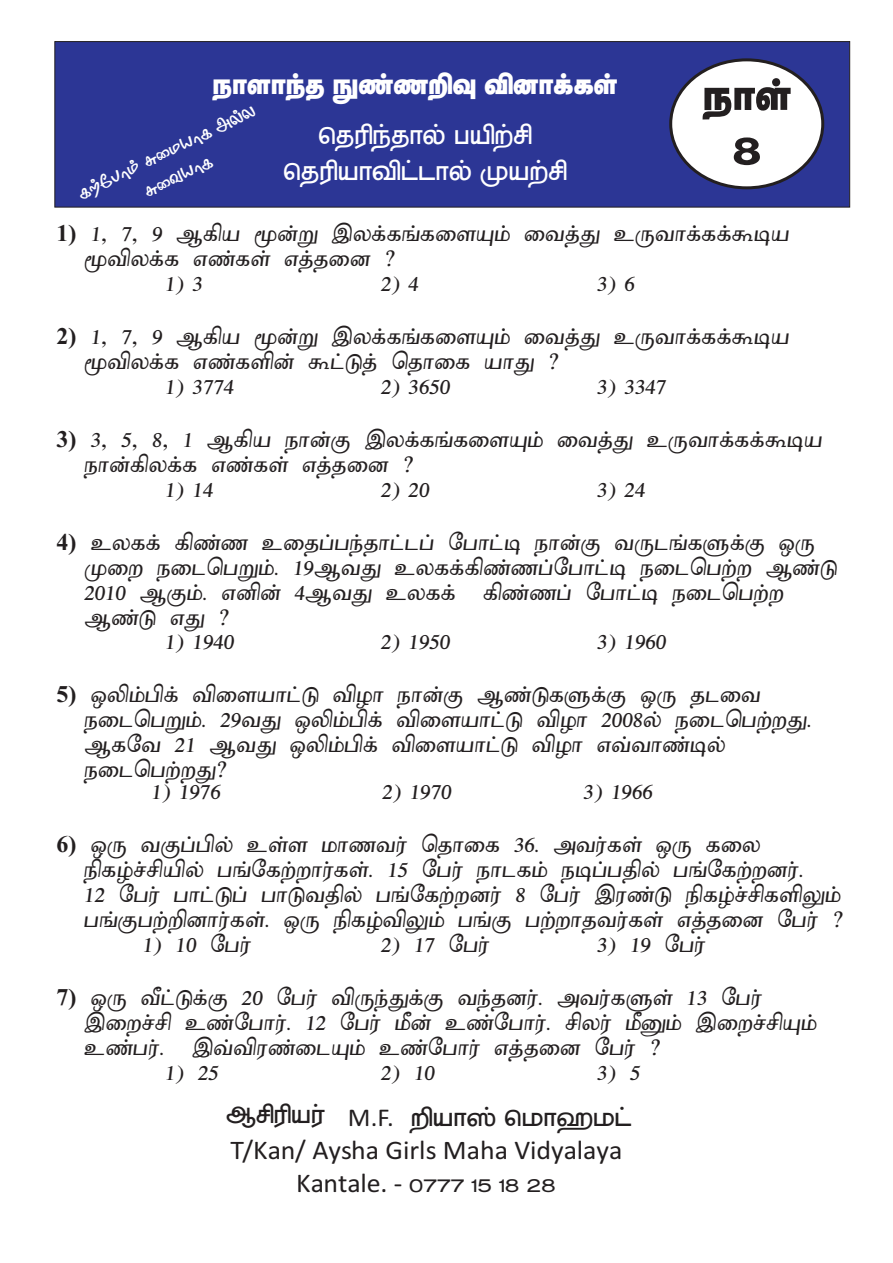
<style>
.page{position:relative;width:893px;height:1263px;background:#fff}
.page>*{position:absolute;margin:0;border:0;box-sizing:border-box;transform-origin:0 0}
.t1{font:54.6px/54.6px "NC Kavithajiny";color:#231f20;text-align:center}
.t2{font:36px/36px "NC Mani";color:#fff;text-align:center}
.t3{font:36px "NC Kavithajiny";color:#fff}
.t4{font:34.35px "NC Mani";color:#231f20}
.t5{font:27px "Calibri";color:#231f20}
.t6{font:27px "NC Gana";color:#fff}
.t7{font:27px "NC Mani";color:#231f20}
.t8{font:24px/24.9px "NG Ganapathi";color:#231f20}
.t9{font:700 24px "Times New Roman";color:#231f20}
.s1{font-family:"Times New Roman";font-weight:700}
.s2{font-family:"Calibri";font-size:25.65px}
.s3{font-family:"Calibri"}
</style>
<div class="page">
<div style="left:55px;top:41px;width:795px;height:166px;background:#2c3695"></div>
<div style="left:669px;top:58px;width:155px;height:131px;background:#fff;border:3px solid #231f20;border-radius:50%"></div>
<svg style="left:232px;top:109px;width:6px;height:6px"></svg>
<h2 class="t3" style="left:212px;top:67px;width:406px">ehshe;j Ez;zwpT tpdhf;fs;</h2>
<h2 class="t2" style="left:284px;top:118px;width:285px">njupe;jhy; gapw;rp njupahtpl;lhy; Kaw;rp</h2>
<p class="t6" style="left:72px;top:181px;width:196px;rotate:-26deg">f;gh; ia myy</p>
<p class="t6" style="left:83px;top:176px;width:136px;rotate:-26deg">wN kR k hf</p>
<p class="t6" style="left:139px;top:179px;width:75px;rotate:-26deg">Ritahf</p>
<h1 class="t1" style="left:703px;top:69px;width:90px">ehs;<br>8</h1>
<p class="t8" style="left:84px;top:223px;width:707px;text-indent:-27px"><span class="s1">1)</span> 1&gt; 7&gt; 9 Mfpa %d;W ,yf;fq;fisAk; itj;J cUthf;ff;$ba %tpyf;f vz;fs; vj;jid ?</p>
<p class="t8" style="left:164px;top:273px;width:39px">1) 3</p>
<p class="t8" style="left:380px;top:273px;width:39px">2) 4</p>
<p class="t8" style="left:596px;top:273px;width:39px">3) 6</p>
<p class="t8" style="left:84px;top:325px;width:707px;text-indent:-27px"><span class="s1">2)</span> 1&gt; 7&gt; 9 Mfpa %d;W ,yf;fq;fisAk; itj;J cUthf;ff;$ba %tpyf;f vz;fspd; $l;Lj; njhif ahJ ?</p>
<p class="t8" style="left:164px;top:375px;width:71px">1) 3774</p>
<p class="t8" style="left:380px;top:375px;width:71px">2) 3650</p>
<p class="t8" style="left:596px;top:375px;width:71px">3) 3347</p>
<p class="t8" style="left:84px;top:428px;width:740px;text-indent:-27px"><span class="s1">3)</span> 3&gt; 5&gt; 8&gt; 1 Mfpa ehd;F ,yf;fq;fisAk; itj;J cUthf;ff;$ba ehd;fpyf;f vz;fs; vj;jid ?</p>
<p class="t8" style="left:164px;top:478px;width:50px">1) 14</p>
<p class="t8" style="left:380px;top:478px;width:50px">2) 20</p>
<p class="t8" style="left:596px;top:478px;width:50px">3) 24</p>
<p class="t8" style="left:84px;top:531px;width:755px;text-indent:-27px"><span class="s1">4)</span> cyff; fpz;z cijg;ge;jhl;lg; Nghl;b ehd;F tUlq;fSf;F xU Kiw eilngWk;. 19MtJ cyff;fpz;zg;Nghl;b eilngw;w Mz;L 2010 MFk;. vdpd; 4MtJ cyff; fpz;zg; Nghl;b eilngw;w Mz;L vJ ?</p>
<p class="t8" style="left:164px;top:631px;width:71px">1) 1940</p>
<p class="t8" style="left:380px;top:631px;width:71px">2) 1950</p>
<p class="t8" style="left:596px;top:631px;width:71px">3) 1960</p>
<p class="t9" style="left:56px;top:686px;width:21px">5)</p>
<p class="t8" style="left:84px;top:684px;width:729px">xypk;gpf; tpisahl;L tpoh ehd;F Mz;LfSf;F xU jlit eilngWk;. 29tJ xypk;gpf; tpisahl;L tpoh 2008y; eilngw;wJ.<br>MfNt 21 MtJ xypk;gpf; tpisahl;L tpoh vt;thz;by; eilngw;wJ?</p>
<p class="t8" style="left:151px;top:781px;width:71px">1) 1976</p>
<p class="t8" style="left:382px;top:781px;width:71px">2) 1970</p>
<p class="t8" style="left:583px;top:781px;width:71px">3) 1966</p>
<p class="t8" style="left:84px;top:834px;width:759px">xU tFg;gpy; cs;s khztu; njhif 36. mtu;fs; xU fiy epfo;r;rpapy; gq;Nfw;whu;fs;. 15 Ngu; ehlfk; ebg;gjpy; gq;Nfw;wdu;.<br>12 Ngu; ghl;Lg; ghLtjpy; gq;Nfw;wdu; 8 Ngu; ,uz;L epfo;r;rpfspYk; gq;Fgw;wpdhu;fs;. xU epfo;tpYk; gq;F gw;whjtu;fs; vj;jid Ngu; ?</p>
<p class="t8" style="left:142px;top:933px;width:110px">1) 10 Ngu;</p>
<p class="t8" style="left:380px;top:933px;width:110px">2) 17 Ngu;</p>
<p class="t8" style="left:596px;top:933px;width:110px">3) 19 Ngu;</p>
<p class="t8" style="left:84px;top:986px;width:734px">xU tPl;Lf;F 20 Ngu; tpUe;Jf;F te;jdu;. mtu;fSs; 13 Ngu; ,iwr;rp cz;Nghu;. 12 Ngu; kPd; cz;Nghu;. rpyu; kPDk; ,iwr;rpAk; cz;gu;. ,t;tpuz;ilAk; cz;Nghu; vj;jid Ngu; ?</p>
<p class="t8" style="left:164px;top:1061px;width:55px">1) 25</p>
<p class="t8" style="left:380px;top:1061px;width:55px">2) 10</p>
<p class="t8" style="left:596px;top:1061px;width:45px">3) 5</p>
<p class="t9" style="left:56px;top:836px;width:21px">6)</p>
<p class="t9" style="left:56px;top:989px;width:21px">7)</p>
<h3 class="t4" style="left:226px;top:1098px;width:100px">Mrpupau;</h3>
<h3 class="t4" style="left:348px;top:1101px;width:285px"><span class="s2">M.F.</span> wpah]; nkh`kl;</h3>
<p class="t5" style="left:230px;top:1138px;width:394px">T/Kan/ Aysha Girls Maha Vidyalaya</p>
<p class="t7" style="left:296px;top:1172px;width:261px"><span class="s3">Kantale. -</span> 0777 15 18 28</p>
</div>
